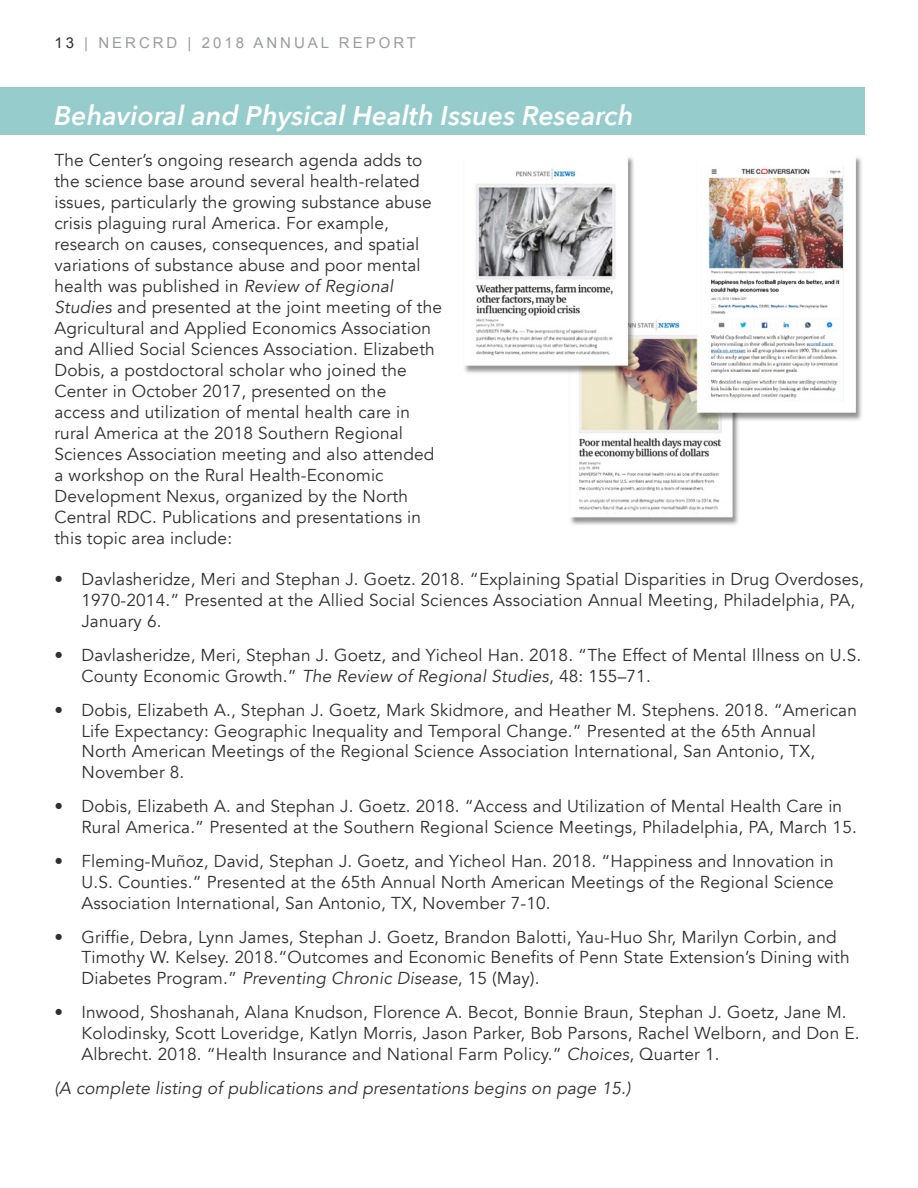
<style>
.page{position:relative;width:918px;height:1188px;background:#fff}
.page>*{position:absolute;margin:0;border:0;box-sizing:border-box;transform-origin:0 0}
.research_themes{font:italic 600 27px "Avenir Next";color:#fff}
.t1{font:17.25px/21px "Avenir";letter-spacing:.01em;color:#312f30}
.bulleted_list{font:italic 17.25px "Avenir";letter-spacing:.01em;color:#312f30}
.t2{font:15px "Arial";letter-spacing:.2em;color:#9a9c9e}
.s1{color:#322c2e}
.s2{font-style:italic}
</style>
<div class="page">
<div style="left:0;top:88px;width:864px;height:47px;background:#96cccc"></div>
<img style="left:464px;top:157px;width:398px;height:368px">
<hr style="left:54px;top:1129px;width:224px;height:1px;background:#7fc051">
<p class="t2" style="left:54px;top:33px;width:363px"><span class="s1">13</span> | NERCRD | 2018 ANNUAL REPORT</p>
<p class="research_themes" style="left:54px;top:92px;width:581px">Behavioral and Physical Health Issues Research</p>
<p class="t1" style="left:54px;top:150px;width:389px">The Center’s ongoing research agenda adds to the science base around several health-related issues, particularly the growing substance abuse crisis plaguing rural America. For example, research on causes, consequences, and spatial variations of substance abuse and poor mental health was published in <span class="s2">Review of Regional Studies</span> and presented at the joint meeting of the Agricultural and Applied Economics Association and Allied Social Sciences Association. Elizabeth Dobis, a postdoctoral scholar who joined the Center in October 2017, presented on the<br>access and utilization of mental health care in rural America at the 2018 Southern Regional Sciences Association meeting and also attended a workshop on the Rural Health-Economic Development Nexus, organized by the North Central RDC. Publications and presentations in this topic area include:</p>
<p class="t1" style="left:81px;top:569px;width:784px;text-indent:-27px">• Davlasheridze, Meri and Stephan J. Goetz. 2018. “Explaining Spatial Disparities in Drug Overdoses,<br>1970-2014.” Presented at the Allied Social Sciences Association Annual Meeting, Philadelphia, PA,<br>January 6.</p>
<p class="t1" style="left:81px;top:645px;width:781px;text-indent:-27px">• Davlasheridze, Meri, Stephan J. Goetz, and Yicheol Han. 2018. “The Effect of Mental Illness on U.S.<br>County Economic Growth.” <span class="s2">The Review of Regional Studies</span>, 48: 155–71.</p>
<p class="t1" style="left:81px;top:700px;width:777px;text-indent:-27px">• Dobis, Elizabeth A., Stephan J. Goetz, Mark Skidmore, and Heather M. Stephens. 2018. “American Life Expectancy: Geographic Inequality and Temporal Change.” Presented at the 65th Annual North American Meetings of the Regional Science Association International, San Antonio, TX, November 8.</p>
<p class="t1" style="left:81px;top:796px;width:777px;text-indent:-27px">• Dobis, Elizabeth A. and Stephan J. Goetz. 2018. “Access and Utilization of Mental Health Care in<br>Rural America.” Presented at the Southern Regional Science Meetings, Philadelphia, PA, March 15.</p>
<p class="t1" style="left:81px;top:851px;width:754px;text-align:justify;text-indent:-27px">• Fleming-Muñoz, David, Stephan J. Goetz, and Yicheol Han. 2018. “Happiness and Innovation in U.S. Counties.” Presented at the 65th Annual North American Meetings of the Regional Science Association International, San Antonio, TX, November 7-10.</p>
<p class="t1" style="left:81px;top:927px;width:770px;text-indent:-27px">• Griffie, Debra, Lynn James, Stephan J. Goetz, Brandon Balotti, Yau-Huo Shr, Marilyn Corbin, and<br>Timothy W. Kelsey. 2018.“Outcomes and Economic Benefits of Penn State Extension’s Dining with<br>Diabetes Program.” <span class="s2">Preventing Chronic Disease</span>, 15 (May).</p>
<p class="t1" style="left:81px;top:1002px;width:780px;text-indent:-27px">• Inwood, Shoshanah, Alana Knudson, Florence A. Becot, Bonnie Braun, Stephan J. Goetz, Jane M.<br>Kolodinsky, Scott Loveridge, Katlyn Morris, Jason Parker, Bob Parsons, Rachel Welborn, and Don E.<br>Albrecht. 2018. “Health Insurance and National Farm Policy.” <span class="s2">Choices</span>, Quarter 1.</p>
<p class="bulleted_list" style="left:54px;top:1078px;width:578px">(A complete listing of publications and presentations begins on page 15.)</p>
</div>
